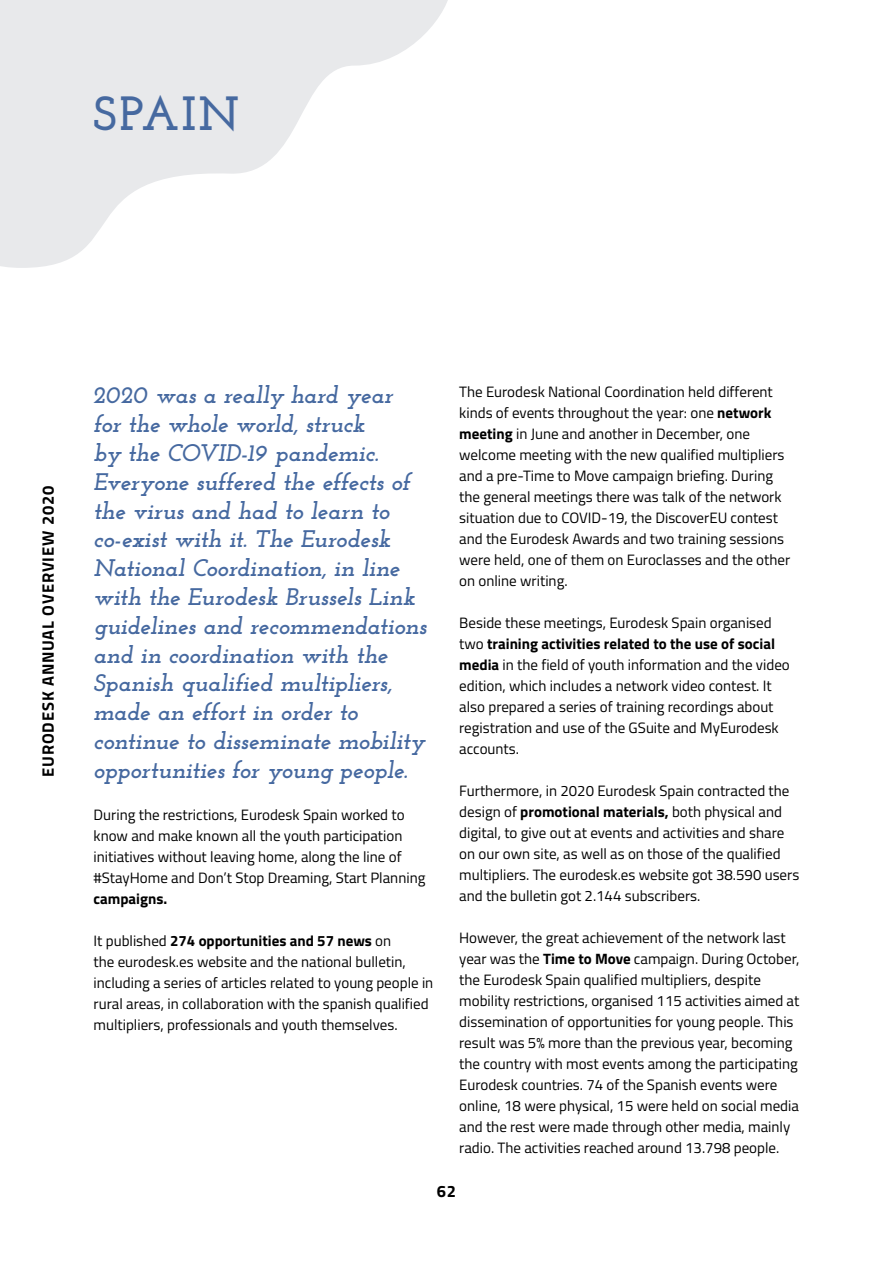
<style>
.page{position:relative;width:893px;height:1263px;background:#fff}
.page>*{position:absolute;margin:0;border:0;box-sizing:border-box;transform-origin:0 0}
.t1{font:700 48px "Josefin Slab";letter-spacing:.045em;color:#4669a0}
.t2{font:italic 700 24px/28.8px "Josefin Slab";letter-spacing:-.01em;color:#4669a0}
.t3{font:700 16.5px "Titillium";letter-spacing:.05em;color:#000}
.t4{font:15px/21px "Titillium";color:#000}
.t5{font:700 15px "Titillium";color:#000}
.s1{font-weight:700}
</style>
<div class="page">
<svg style="left:0;top:0;width:448px;height:268px;fill:#e8e9eb"></svg>
<h1 class="t1" style="left:94px;top:85px;width:148px">SPAIN</h1>
<p class="t3" style="left:35px;top:777px;width:292px;rotate:-90deg">EURODESK ANNUAL OVERVIEW 2020</p>
<p class="t2" style="left:94px;top:381px;width:335px">2020 was a really hard year<br>for the whole world, struck<br>by the COVID-19 pandemic.<br>Everyone suffered the effects of the virus and had to learn to co-exist with it. The Eurodesk<br>National Coordination, in line with the Eurodesk Brussels Link guidelines and recommendations and in coordination with the<br>Spanish qualified multipliers, made an effort in order to continue to disseminate mobility opportunities for young people.</p>
<p class="t4" style="left:94px;top:803px;width:333px">During the restrictions, Eurodesk Spain worked to know and make known all the youth participation initiatives without leaving home, along the line of #StayHome and Don’t Stop Dreaming, Start Planning</p>
<p class="t5" style="left:94px;top:887px;width:75px">campaigns.</p>
<p class="t4" style="left:94px;top:929px;width:341px">It published <span class="s1">274 opportunities and 57 news</span> on<br>the eurodesk.es website and the national bulletin, including a series of articles related to young people in rural areas, in collaboration with the spanish qualified multipliers, professionals and youth themselves.</p>
<p class="t4" style="left:459px;top:380px;width:332px">The Eurodesk National Coordination held different kinds of events throughout the year: one <span class="s1">network meeting</span> in June and another in December, one welcome meeting with the new qualified multipliers and a pre-Time to Move campaign briefing. During the general meetings there was talk of the network situation due to COVID-19, the DiscoverEU contest and the Eurodesk Awards and two training sessions were held, one of them on Euroclasses and the other on online writing.</p>
<p class="t4" style="left:459px;top:611px;width:332px">Beside these meetings, Eurodesk Spain organised two <span class="s1">training activities related to the use of social media</span> in the field of youth information and the video edition, which includes a network video contest. It also prepared a series of training recordings about registration and use of the GSuite and MyEurodesk accounts.</p>
<p class="t4" style="left:459px;top:779px;width:342px">Furthermore, in 2020 Eurodesk Spain contracted the design of <span class="s1">promotional materials,</span> both physical and digital, to give out at events and activities and share on our own site, as well as on those of the qualified multipliers. The eurodesk.es website got 38.590 users and the bulletin got 2.144 subscribers.</p>
<p class="t4" style="left:459px;top:926px;width:342px">However, the great achievement of the network last year was the <span class="s1">Time to Move</span> campaign. During October, the Eurodesk Spain qualified multipliers, despite mobility restrictions, organised 115 activities aimed at dissemination of opportunities for young people. This result was 5% more than the previous year, becoming the country with most events among the participating Eurodesk countries. 74 of the Spanish events were online, 18 were physical, 15 were held on social media and the rest were made through other media, mainly radio. The activities reached around 13.798 people.</p>
<p class="t3" style="left:437px;top:1178px;width:21px">62</p>
</div>
